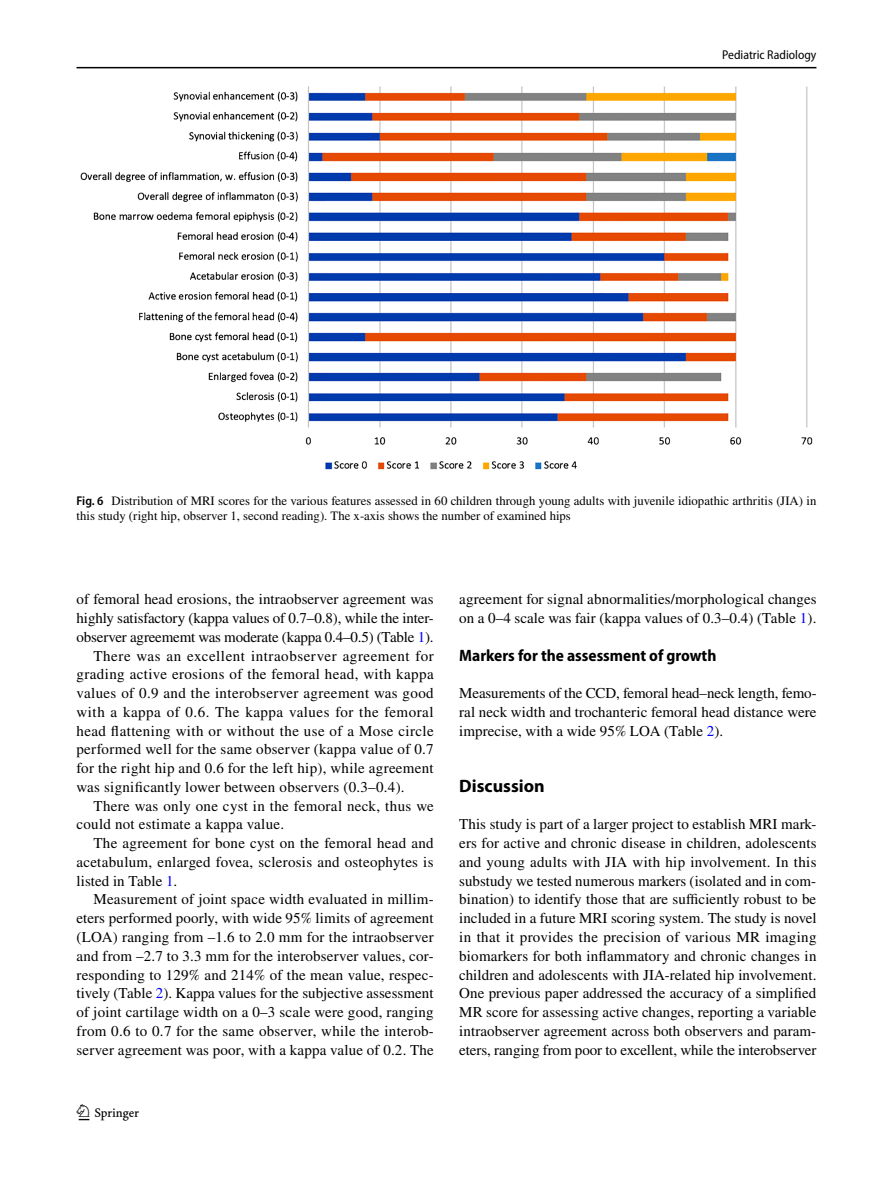
<style>
.page{position:relative;width:893px;height:1187px;background:#fff}
.page>*{position:absolute;margin:0;border:0;box-sizing:border-box;transform-origin:0 0}
.t1{font:22.5px "Springnew Regular 2";color:#000}
.t2{font:700 18px "Myriad Pro";color:#000}
.t3{font:700 semi-condensed 16.5px "Myriad Pro";color:#000}
.t4{font:15px/18.8px "STIX";letter-spacing:.015em;color:#000;text-align:justify}
.t5{font:15px "STIX";letter-spacing:.035em;color:#000}
.t6{font:15px "STIX";letter-spacing:-.005em;color:#000}
.t7{font:15px "STIX";letter-spacing:-.01em;color:#000}
.t8{font:12.75px/15px "STIX";color:#000}
.t9{font:semi-condensed 12.75px "Myriad Pro";color:#000}
.s1{font-family:"Myriad Pro";font-weight:600;font-stretch:semi-condensed}
.s2{color:#00f}
</style>
<div class="page">
<hr style="left:77px;top:67px;width:739px;height:1px;background:#000">
<img style="left:81px;top:87px;width:731px;height:382px">
<p class="t9" style="left:722px;top:48px;width:96px">Pediatric Radiology</p>
<p class="t8" style="left:77px;top:493px;width:741px"><span class="s1">Fig. 6</span> Distribution of MRI scores for the various features assessed in 60 children through young adults with juvenile idiopathic arthritis (JIA) in this study (right hip, observer 1, second reading). The x-axis shows the number of examined hips</p>
<p class="t4" style="left:77px;top:591px;width:358px">of femoral head erosions, the intraobserver agreement was</p>
<p class="t6" style="left:77px;top:607px;width:359px">highly satisfactory (kappa values of 0.7–0.8), while the inter-</p>
<p class="t7" style="left:77px;top:626px;width:359px">observer agreememt was moderate (kappa 0.4–0.5) (Table <span class="s2">1</span>).</p>
<p class="t5" style="left:94px;top:645px;width:342px">There was an excellent intraobserver agreement for</p>
<p class="t4" style="left:77px;top:666px;width:359px">grading active erosions of the femoral head, with kappa</p>
<p class="t4" style="left:77px;top:684px;width:359px">values of 0.9 and the interobserver agreement was good</p>
<p class="t5" style="left:77px;top:701px;width:359px">with a kappa of 0.6. The kappa values for the femoral</p>
<p class="t4" style="left:77px;top:722px;width:359px">head flattening with or without the use of a Mose circle</p>
<p class="t4" style="left:77px;top:741px;width:359px">performed well for the same observer (kappa value of 0.7</p>
<p class="t4" style="left:77px;top:759px;width:359px">for the right hip and 0.6 for the left hip), while agreement</p>
<p class="t4" style="left:77px;top:778px;width:330px">was significantly lower between observers (0.3–0.4).</p>
<p class="t4" style="left:94px;top:797px;width:342px">There was only one cyst in the femoral neck, thus we</p>
<p class="t4" style="left:77px;top:816px;width:209px">could not estimate a kappa value.</p>
<p class="t4" style="left:94px;top:834px;width:342px">The agreement for bone cyst on the femoral head and</p>
<p class="t4" style="left:77px;top:853px;width:359px">acetabulum, enlarged fovea, sclerosis and osteophytes is</p>
<p class="t4" style="left:77px;top:872px;width:102px">listed in Table <span class="s2">1</span>.</p>
<p class="t4" style="left:94px;top:891px;width:342px">Measurement of joint space width evaluated in millim-</p>
<p class="t4" style="left:77px;top:909px;width:359px">eters performed poorly, with wide 95% limits of agreement</p>
<p class="t4" style="left:77px;top:928px;width:359px">(LOA) ranging from –1.6 to 2.0 mm for the intraobserver</p>
<p class="t4" style="left:77px;top:947px;width:359px">and from –2.7 to 3.3 mm for the interobserver values, cor-</p>
<p class="t4" style="left:77px;top:966px;width:359px">responding to 129% and 214% of the mean value, respec-</p>
<p class="t4" style="left:77px;top:984px;width:358px">tively (Table <span class="s2">2</span>). Kappa values for the subjective assessment</p>
<p class="t4" style="left:77px;top:1003px;width:359px">of joint cartilage width on a 0–3 scale were good, ranging</p>
<p class="t4" style="left:77px;top:1022px;width:359px">from 0.6 to 0.7 for the same observer, while the interob-</p>
<p class="t4" style="left:77px;top:1041px;width:359px">server agreement was poor, with a kappa value of 0.2. The</p>
<h1 class="t1" style="left:79px;top:1104px;width:62px">1 3</h1>
<p class="t4" style="left:459px;top:591px;width:359px">agreement for signal abnormalities/morphological changes on a 0–4 scale was fair (kappa values of 0.3–0.4) (Table <span class="s2">1</span>).</p>
<p class="t3" style="left:459px;top:645px;width:259px">Markers for the assessment of growth</p>
<p class="t4" style="left:459px;top:684px;width:359px">Measurements of the CCD, femoral head–neck length, femo&shy;ral neck width and trochanteric femoral head distance were imprecise, with a wide 95% LOA (Table <span class="s2">2</span>).</p>
<p class="t2" style="left:459px;top:774px;width:87px">Discussion</p>
<p class="t4" style="left:459px;top:816px;width:359px">This study is part of a larger project to establish MRI mark&shy;ers for active and chronic disease in children, adolescents and young adults with JIA with hip involvement. In this substudy we tested numerous markers (isolated and in com&shy;bination) to identify those that are sufficiently robust to be included in a future MRI scoring system. The study is novel in that it provides the precision of various MR imaging biomarkers for both inflammatory and chronic changes in children and adolescents with JIA-related hip involvement.<br>One previous paper addressed the accuracy of a simplified MR score for assessing active changes, reporting a variable intraobserver agreement across both observers and param&shy;eters, ranging from poor to excellent, while the interobserver</p>
</div>
